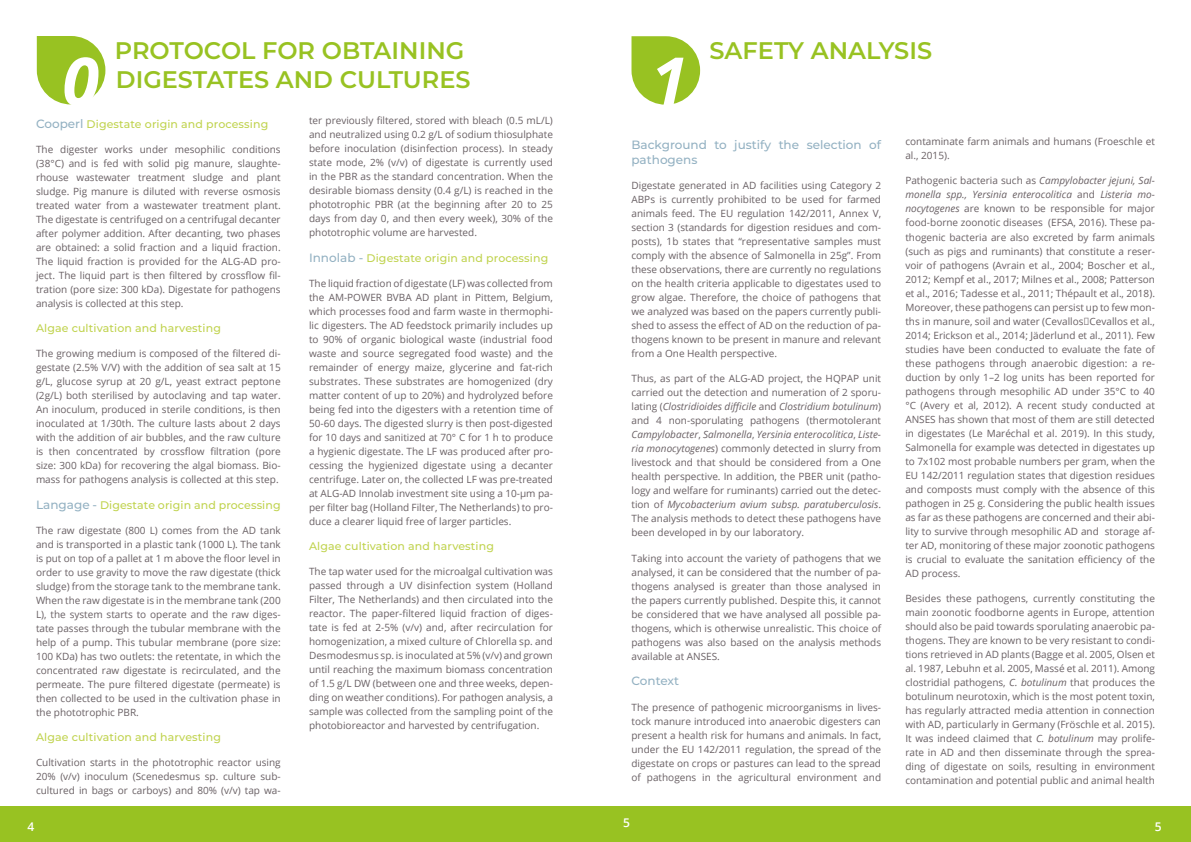
<style>
.page{position:relative;width:1191px;height:842px;background:#fff}
.page>*{position:absolute;margin:0;border:0;box-sizing:border-box;transform-origin:0 0}
.t1{font:italic 700 66.6px "Open Sans";color:#fff}
.t2{font:600 24px/28.8px "Montserrat";color:#98c222}
.t3{font:500 12px/14.4px "Montserrat";color:#93b1c2}
.t4{font:600 12px "Open Sans";color:#fff}
.t5{font:500 11px "Montserrat";letter-spacing:.01em;color:#c0d34e}
.t6{font:10px/14px "Open Sans";color:#696064;text-align:justify}
.s1{font-size:12px;color:#93b1c2}
.s2{font-style:italic}
</style>
<div class="page">
<div style="left:0;top:806px;width:1191px;height:35px;background:#98c222"></div>
<svg style="left:37px;top:36px;width:68px;height:68px;background:#a7cb43"></svg>
<svg style="left:631px;top:36px;width:69px;height:69px"></svg>
<h2 class="t2" style="left:115px;top:35px;width:357px">PROTOCOL FOR OBTAINING<br>DIGESTATES AND CULTURES</h2>
<p class="t6" style="left:309px;top:113px;width:245px">ter previously filtered, stored with bleach (0.5 mL/L) and neutralized using 0.2 g/L of sodium thiosulphate before inoculation (disinfection process). In steady state mode, 2% (v/v) of digestate is currently used in the PBR as the standard concentration. When the desirable biomass density (0.4 g/L) is reached in the phototrophic PBR (at the beginning after 20 to 25 days from day 0, and then every week), 30% of the phototrophic volume are harvested.</p>
<p class="t5" style="left:309px;top:250px;width:241px"><span class="s1">Innolab -</span> Digestate origin and processing</p>
<p class="t6" style="left:309px;top:276px;width:245px">The liquid fraction of digestate (LF) was collected from the AM-POWER BVBA AD plant in Pittem, Belgium, which processes food and farm waste in thermophi&shy;lic digesters. The AD feedstock primarily includes up to 90% of organic biological waste (industrial food waste and source segregated food waste) and the remainder of energy maize, glycerine and fat-rich substrates. These substrates are homogenized (dry matter content of up to 20%) and hydrolyzed before being fed into the digesters with a retention time of 50-60 days. The digested slurry is then post-digested for 10 days and sanitized at 70° C for 1 h to produce a hygienic digestate. The LF was produced after pro&shy;cessing the hygienized digestate using a decanter centrifuge. Later on, the collected LF was pre-treated at ALG-AD Innolab investment site using a 10-µm pa&shy;per filter bag (Holland Filter, The Netherlands) to pro&shy;duce a clearer liquid free of larger particles.</p>
<p class="t5" style="left:309px;top:538px;width:186px">Algae cultivation and harvesting</p>
<p class="t6" style="left:309px;top:564px;width:245px">The tap water used for the microalgal cultivation was passed through a UV disinfection system (Holland Filter, The Netherlands) and then circulated into the reactor. The paper-filtered liquid fraction of diges&shy;tate is fed at 2-5% (v/v) and, after recirculation for homogenization, a mixed culture of Chlorella sp. and Desmodesmus sp. is inoculated at 5% (v/v) and grown until reaching the maximum biomass concentration of 1.5 g/L DW (between one and three weeks, depen&shy;ding on weather conditions). For pathogen analysis, a sample was collected from the sampling point of the photobioreactor and harvested by centrifugation.</p>
<h1 class="t1" style="left:62px;top:34px;width:38px">0</h1>
<p class="t5" style="left:36px;top:116px;width:234px"><span class="s1">Cooperl</span> Digestate origin and processing</p>
<p class="t6" style="left:36px;top:142px;width:246px">The digester works under mesophilic conditions (38°C) and is fed with solid pig manure, slaughte&shy;rhouse wastewater treatment sludge and plant sludge. Pig manure is diluted with reverse osmosis treated water from a wastewater treatment plant.<br>The digestate is centrifuged on a centrifugal decanter after polymer addition. After decanting, two phases are obtained: a solid fraction and a liquid fraction.<br>The liquid fraction is provided for the ALG-AD pro&shy;ject. The liquid part is then filtered by crossflow fil&shy;tration (pore size: 300 kDa). Digestate for pathogens analysis is collected at this step.</p>
<p class="t5" style="left:36px;top:320px;width:186px">Algae cultivation and harvesting</p>
<p class="t6" style="left:36px;top:346px;width:246px">The growing medium is composed of the filtered di&shy;gestate (2.5% V/V) with the addition of sea salt at 15 g/L, glucose syrup at 20 g/L, yeast extract peptone (2g/L) both sterilised by autoclaving and tap water.<br>An inoculum, produced in sterile conditions, is then inoculated at 1/30th. The culture lasts about 2 days with the addition of air bubbles, and the raw culture is then concentrated by crossflow filtration (pore size: 300 kDa) for recovering the algal biomass. Bio&shy;mass for pathogens analysis is collected at this step.</p>
<p class="t5" style="left:36px;top:497px;width:246px"><span class="s1">Langage -</span> Digestate origin and processing</p>
<p class="t6" style="left:36px;top:523px;width:246px">The raw digestate (800 L) comes from the AD tank and is transported in a plastic tank (1000 L). The tank is put on top of a pallet at 1 m above the floor level in order to use gravity to move the raw digestate (thick sludge) from the storage tank to the membrane tank.<br>When the raw digestate is in the membrane tank (200<br>L), the system starts to operate and the raw diges&shy;tate passes through the tubular membrane with the help of a pump. This tubular membrane (pore size:<br>100 KDa) has two outlets: the retentate, in which the concentrated raw digestate is recirculated, and the permeate. The pure filtered digestate (permeate) is then collected to be used in the cultivation phase in the phototrophic PBR.</p>
<p class="t5" style="left:36px;top:729px;width:186px">Algae cultivation and harvesting</p>
<p class="t6" style="left:36px;top:755px;width:246px">Cultivation starts in the phototrophic reactor using 20% (v/v) inoculum (Scenedesmus sp. culture sub&shy;cultured in bags or carboys) and 80% (v/v) tap wa-</p>
<h2 class="t2" style="left:709px;top:35px;width:224px">SAFETY ANALYSIS</h2>
<h1 class="t1" style="left:651px;top:34px;width:38px">1</h1>
<p class="t3" style="left:631px;top:137px;width:251px">Background to justify the selection of pathogens</p>
<p class="t6" style="left:631px;top:178px;width:251px">Digestate generated in AD facilities using Category 2<br>ABPs is currently prohibited to be used for farmed animals feed. The EU regulation 142/2011, Annex V, section 3 (standards for digestion residues and com&shy;posts), 1b states that “representative samples must comply with the absence of Salmonella in 25g”. From these observations, there are currently no regulations on the health criteria applicable to digestates used to grow algae. Therefore, the choice of pathogens that we analyzed was based on the papers currently publi&shy;shed to assess the effect of AD on the reduction of pa&shy;thogens known to be present in manure and relevant from a One Health perspective.</p>
<p class="t6" style="left:631px;top:371px;width:251px">Thus, as part of the ALG-AD project, the HQPAP unit carried out the detection and numeration of 2 sporu&shy;lating (<span class="s2">Clostridioides difficile</span> and <span class="s2">Clostridium botulinum</span>) and 4 non-sporulating pathogens (thermotolerant <span class="s2">Campylobacter</span>, <span class="s2">Salmonella</span>, <span class="s2">Yersinia enterocolitica</span>, <span class="s2">Liste&shy;ria monocytogenes</span>) commonly detected in slurry from livestock and that should be considered from a One health perspective. In addition, the PBER unit (patho&shy;logy and welfare for ruminants) carried out the detec&shy;tion of <span class="s2">Mycobacterium avium subsp. paratuberculosis</span>.<br>The analysis methods to detect these pathogens have been developed in by our laboratory.</p>
<p class="t6" style="left:631px;top:551px;width:251px">Taking into account the variety of pathogens that we analysed, it can be considered that the number of pa&shy;thogens analysed is greater than those analysed in the papers currently published. Despite this, it cannot be considered that we have analysed all possible pa&shy;thogens, which is otherwise unrealistic. This choice of pathogens was also based on the analysis methods available at ANSES.</p>
<p class="t3" style="left:631px;top:673px;width:49px">Context</p>
<p class="t6" style="left:631px;top:700px;width:251px">The presence of pathogenic microorganisms in lives&shy;tock manure introduced into anaerobic digesters can present a health risk for humans and animals. In fact, under the EU 142/2011 regulation, the spread of the digestate on crops or pastures can lead to the spread of pathogens in the agricultural environment and</p>
<p class="t6" style="left:905px;top:134px;width:251px">contaminate farm animals and humans (Froeschle et al., 2015).</p>
<p class="t6" style="left:905px;top:174px;width:251px">Pathogenic bacteria such as <span class="s2">Campylobacter jejuni, Sal&shy;monella spp., Yersinia enterocolitica</span> and <span class="s2">Listeria mo&shy;nocytogenes</span> are known to be responsible for major food-borne zoonotic diseases (EFSA, 2016). These pa&shy;thogenic bacteria are also excreted by farm animals (such as pigs and ruminants) that constitute a reser&shy;voir of pathogens (Avrain et al., 2004; Boscher et al., 2012; Kempf et al., 2017; Milnes et al., 2008; Patterson et al., 2016; Tadesse et al., 2011; Thépault et al., 2018).<br>Moreover, these pathogens can persist up to few mon&shy;ths in manure, soil and water (Cevallos‐Cevallos et al., 2014; Erickson et al., 2014; Jäderlund et al., 2011). Few studies have been conducted to evaluate the fate of these pathogens through anaerobic digestion: a re&shy;duction by only 1–2 log units has been reported for pathogens through mesophilic AD under 35°C to 40 °C (Avery et al, 2012). A recent study conducted at ANSES has shown that most of them are still detected in digestates (Le Maréchal et al. 2019). In this study, Salmonella for example was detected in digestates up to 7x102 most probable numbers per gram, when the EU 142/2011 regulation states that digestion residues and composts must comply with the absence of this pathogen in 25 g. Considering the public health issues as far as these pathogens are concerned and their abi&shy;lity to survive through mesophilic AD and storage af&shy;ter AD, monitoring of these major zoonotic pathogens is crucial to evaluate the sanitation efficiency of the AD process.</p>
<p class="t6" style="left:905px;top:591px;width:251px">Besides these pathogens, currently constituting the main zoonotic foodborne agents in Europe, attention should also be paid towards sporulating anaerobic pa&shy;thogens. They are known to be very resistant to condi&shy;tions retrieved in AD plants (Bagge et al. 2005, Olsen et al. 1987, Lebuhn et al. 2005, Massé et al. 2011). Among clostridial pathogens, <span class="s2">C. botulinum</span> that produces the botulinum neurotoxin, which is the most potent toxin, has regularly attracted media attention in connection with AD, particularly in Germany (Fröschle et al. 2015).<br>It was indeed claimed that <span class="s2">C. botulinum</span> may prolife&shy;rate in AD and then disseminate through the sprea&shy;ding of digestate on soils, resulting in environment contamination and potential public and animal health</p>
<p class="t4" style="left:623px;top:815px;width:8px">5</p>
<p class="t4" style="left:28px;top:818px;width:8px">4</p>
<p class="t4" style="left:1155px;top:818px;width:8px">5</p>
</div>
